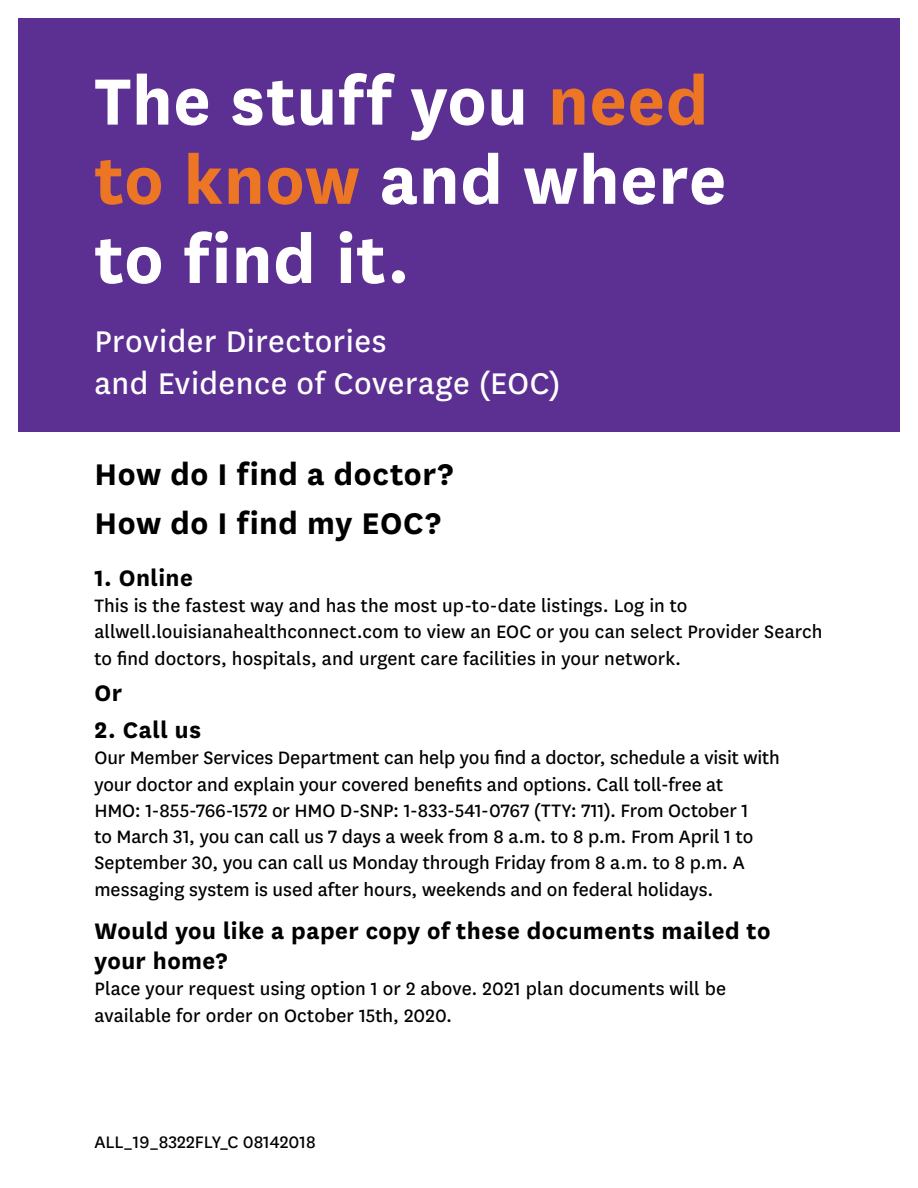
<style>
.page{position:relative;width:918px;height:1188px;background:#fff}
.page>*{position:absolute;margin:0;border:0;box-sizing:border-box;transform-origin:0 0}
.t1{font:700 76.35px/79.2px "Centene Sans";letter-spacing:.01em;color:#fff}
.t2{font:34.95px/42px "Centene Sans";letter-spacing:.015em;color:#fff}
.t3{font:700 34.95px "Centene Sans";letter-spacing:.015em;color:#000}
.t4{font:700 26.25px/30px "Centene Sans";letter-spacing:.015em;color:#000}
.t5{font:21px/26.2px "Centene Sans";color:#000}
.t6{font:19.5px "Centene Sans";color:#000}
.s1{color:#ed7625}
</style>
<div class="page">
<div style="left:18px;top:18px;width:882px;height:414px;background:#5c2f92"></div>
<h1 class="t1" style="left:94px;top:56px;width:633px">The stuff you <span class="s1">need to know</span> and where to find it.</h1>
<h2 class="t2" style="left:94px;top:318px;width:468px">Provider Directories<br>and Evidence of Coverage (EOC)</h2>
<p class="t3" style="left:94px;top:450px;width:360px">How do I find a doctor?</p>
<p class="t3" style="left:94px;top:499px;width:348px">How do I find my EOC?</p>
<h3 class="t4" style="left:94px;top:561px;width:100px">1. Online</h3>
<p class="t5" style="left:94px;top:591px;width:730px">This is the fastest way and has the most up-to-date listings. Log in to allwell.louisianahealthconnect.com to view an EOC or you can select Provider Search to find doctors, hospitals, and urgent care facilities in your network.</p>
<p class="t4" style="left:94px;top:676px;width:29px">Or</p>
<h3 class="t4" style="left:94px;top:713px;width:108px">2. Call us</h3>
<p class="t5" style="left:94px;top:744px;width:687px">Our Member Services Department can help you find a doctor, schedule a visit with your doctor and explain your covered benefits and options. Call toll-free at<br>HMO: 1-855-766-1572 or HMO D-SNP: 1-833-541-0767 (TTY: 711). From October 1<br>to March 31, you can call us 7 days a week from 8 a.m. to 8 p.m. From April 1 to September 30, you can call us Monday through Friday from 8 a.m. to 8 p.m. A messaging system is used after hours, weekends and on federal holidays.</p>
<h3 class="t4" style="left:94px;top:914px;width:678px">Would you like a paper copy of these documents mailed to your home?</h3>
<p class="t5" style="left:94px;top:975px;width:633px">Place your request using option 1 or 2 above. 2021 plan documents will be available for order on October 15th, 2020.</p>
<p class="t6" style="left:94px;top:1129px;width:223px">ALL_19_8322FLY_C 08142018</p>
</div>
